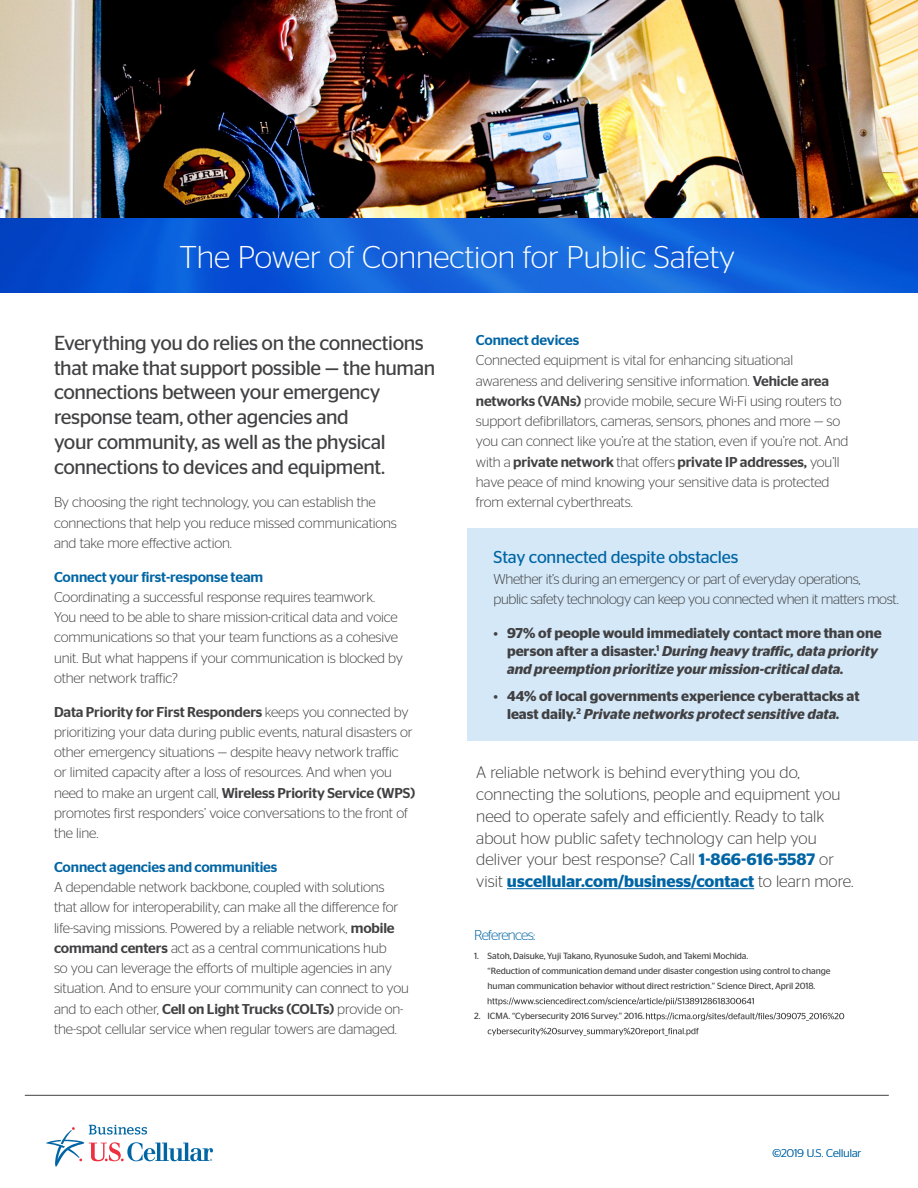
<style>
.page{position:relative;width:918px;height:1188px;background:#fff}
.page>*{position:absolute;margin:0;border:0;box-sizing:border-box;transform-origin:0 0}
.t1{font:300 31.5px "Stag Sans";color:#fff}
.t2{font:20.25px/24.8px "Stag Sans";letter-spacing:-.02em;color:#414042}
.t3{font:17.25px "Stag Sans";letter-spacing:-.01em;color:#0065a4}
.t4{font:300 16.5px/21.8px "Stag Sans";color:#414042}
.t5{font:300 14.25px/20.2px "Stag Sans";letter-spacing:-.01em;color:#414042}
.t6{font:italic 600 14.25px/18px "Stag Sans";color:#414042}
.t7{font:600 14.25px/18px "Stag Sans";color:#414042;text-align:center}
.t8{font:500 14.25px "Stag Sans";letter-spacing:-.01em;color:#0065a4}
.t9{font:300 14.25px "Stag Sans";letter-spacing:-.05em;color:#0065a4}
.t10{font:300 11.25px "Stag Sans";letter-spacing:.005em;color:#0065a4}
.t11{font:9px/15px "Stag Sans";letter-spacing:-.01em;color:#414042}
.s1{font-weight:500}
.s2{font-weight:400;font-style:normal}
.s3{font-style:normal}
.s4{font-weight:400}
.s5{font-style:italic}
.s6{font-weight:600;color:#0065a4}
</style>
<div class="page">
<img style="left:0;top:0;width:918px;height:218px">
<hr style="left:25px;top:1095px;width:864px;height:1px;background:#414042">
<hr style="left:507px;top:888px;width:247px;height:1px;background:#0065a4">
<div style="left:468px;top:528px;width:450px;height:212px;background:#d4e8f7"></div>
<svg style="left:488px;top:998px;width:266px;height:8px"></svg>
<svg style="left:646px;top:1013px;width:198px;height:8px"></svg>
<svg style="left:488px;top:1028px;width:211px;height:8px"></svg>
<svg style="left:46px;top:1125px;width:167px;height:42px"></svg>
<img style="left:0;top:218px;width:918px;height:75px">
<h1 class="t1" style="left:179px;top:240px;width:557px">The Power of Connection for Public Safety</h1>
<h2 class="t2" style="left:54px;top:330px;width:383px">Everything you do relies on the connections that make that support possible — the human connections between your emergency response team, other agencies and<br>your community, as well as the physical connections to devices and equipment.</h2>
<p class="t5" style="left:54px;top:492px;width:345px">By choosing the right technology, you can establish the connections that help you reduce missed communications and take more effective action.</p>
<p class="t8" style="left:54px;top:568px;width:211px">Connect your first-response team</p>
<p class="t5" style="left:54px;top:587px;width:351px">Coordinating a successful response requires teamwork.<br>You need to be able to share mission-critical data and voice communications so that your team functions as a cohesive unit. But what happens if your communication is blocked by other network traffic?</p>
<p class="t5" style="left:54px;top:701px;width:363px"><span class="s1">Data Priority for First Responders</span> keeps you connected by prioritizing your data during public events, natural disasters or other emergency situations — despite heavy network traffic<br>or limited capacity after a loss of resources. And when you need to make an urgent call, <span class="s1">Wireless Priority Service (WPS) </span>promotes first responders’ voice conversations to the front of the line.</p>
<p class="t8" style="left:54px;top:859px;width:225px">Connect agencies and communities</p>
<p class="t5" style="left:54px;top:877px;width:356px">A dependable network backbone, coupled with solutions that allow for interoperability, can make all the difference for life-saving missions. Powered by a reliable network, <span class="s1">mobile command centers</span> act as a central communications hub<br>so you can leverage the efforts of multiple agencies in any situation. And to ensure your community can connect to you and to each other, <span class="s1">Cell on Light Trucks (COLTs)</span> provide on&shy;the-spot cellular service when regular towers are damaged.</p>
<p class="t8" style="left:476px;top:332px;width:105px">Connect devices</p>
<p class="t5" style="left:476px;top:350px;width:374px">Connected equipment is vital for enhancing situational awareness and delivering sensitive information. <span class="s1">Vehicle area networks (VANs)</span> provide mobile, secure Wi-Fi using routers to support defibrillators, cameras, sensors, phones and more — so you can connect like you’re at the station, even if you’re not. And with a <span class="s1">private network</span> that offers <span class="s1">private IP addresses,</span> you’ll have peace of mind knowing your sensitive data is protected from external cyberthreats.</p>
<p class="t3" style="left:494px;top:548px;width:246px">Stay connected despite obstacles</p>
<p class="t5" style="left:494px;top:568px;width:407px">Whether it’s during an emergency or part of everyday operations,<br>public safety technology can keep you connected when it matters most.</p>
<p class="t6" style="left:507px;top:624px;width:376px;text-indent:-13px"><span class="s2">•</span> <span class="s3">97% of people would immediately contact more than one person after a disaster.</span><sup>1</sup> During heavy traffic, data priority and preemption prioritize your mission-critical data.</p>
<p class="t7" style="left:494px;top:687px;width:368px"><span class="s4">•</span> 44% of local governments experience cyberattacks at least daily.<sup>2</sup> <span class="s5">Private networks protect sensitive data.</span></p>
<p class="t4" style="left:476px;top:761px;width:379px">A reliable network is behind everything you do, connecting the solutions, people and equipment you need to operate safely and efficiently. Ready to talk about how public safety technology can help you deliver your best response? Call <span class="s6">1-866-616-5587</span> or visit <span class="s6">uscellular.com/business/contact</span> to learn more.</p>
<p class="t9" style="left:474px;top:927px;width:63px">References:</p>
<p class="t11" style="left:488px;top:949px;width:345px;text-indent:-14px">1. Satoh, Daisuke, Yuji Takano, Ryunosuke Sudoh, and Takemi Mochida.<br>“Reduction of communication demand under disaster congestion using control to change human communication behavior without direct restriction.” Science Direct, April 2018.</p>
<p class="t11" style="left:474px;top:1009px;width:172px">2. ICMA. “Cybersecurity 2016 Survey.” 2016.</p>
<p class="t10" style="left:772px;top:1147px;width:90px">©2019 U.S. Cellular</p>
</div>
